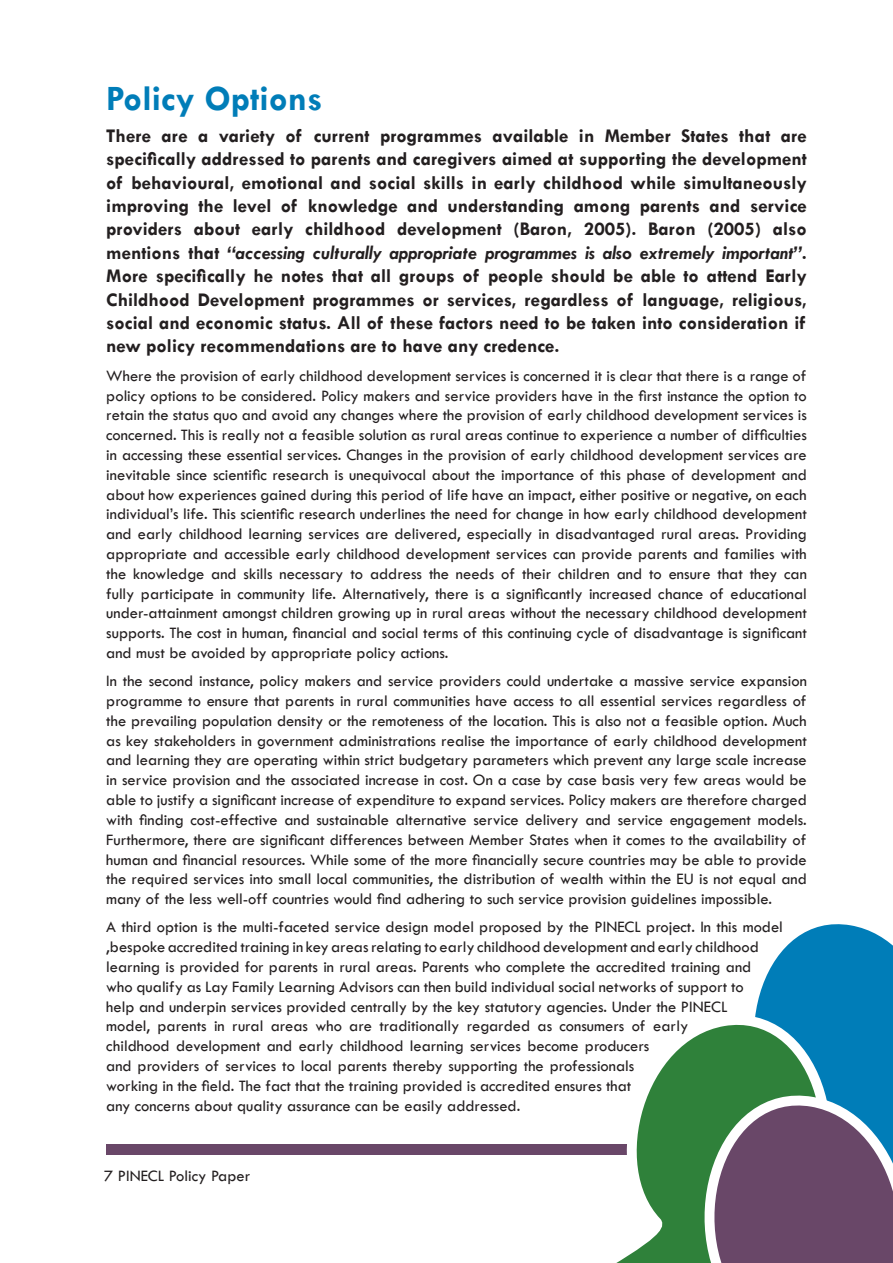
<style>
.page{position:relative;width:893px;height:1263px;background:#fff}
.page>*{position:absolute;margin:0;border:0;box-sizing:border-box;transform-origin:0 0}
.Headline{font:700 36px "Tw Cen";color:#007db8}
.t1{font:700 19.5px/23.4px "Tw Cen";color:#231f20;text-align:justify}
.t2{font:16.5px/19.8px "Tw Cen";color:#231f20;text-align:justify}
.s1{font-style:italic}
</style>
<div class="page">
<div style="left:106px;top:1144px;width:704px;height:10px;background:#694768"></div>
<svg style="left:760px;top:924px;width:133px;height:151px"></svg>
<svg style="left:407px;top:994px;width:483px;height:269px"></svg>
<svg style="left:646px;top:1075px;width:247px;height:188px;background:#5c6e6c"></svg>
<p class="Headline" style="left:106px;top:77px;width:218px">Policy Options</p>
<p class="t1" style="left:106px;top:123px;width:702px">There are a variety of current programmes available in Member States that are specifically addressed to parents and caregivers aimed at supporting the development of behavioural, emotional and social skills in early childhood while simultaneously improving the level of knowledge and understanding among parents and service providers about early childhood development (Baron, 2005). Baron (2005) also mentions that <span class="s1">“accessing culturally appropriate programmes is also extremely important”</span>.<br>More specifically he notes that all groups of people should be able to attend Early Childhood Development programmes or services, regardless of language, religious, social and economic status. All of these factors need to be taken into consideration if new policy recommendations are to have any credence.</p>
<p class="t2" style="left:106px;top:366px;width:702px">Where the provision of early childhood development services is concerned it is clear that there is a range of policy options to be considered. Policy makers and service providers have in the first instance the option to retain the status quo and avoid any changes where the provision of early childhood development services is concerned. This is really not a feasible solution as rural areas continue to experience a number of difficulties in accessing these essential services. Changes in the provision of early childhood development services are inevitable since scientific research is unequivocal about the importance of this phase of development and about how experiences gained during this period of life have an impact, either positive or negative, on each individual’s life. This scientific research underlines the need for change in how early childhood development and early childhood learning services are delivered, especially in disadvantaged rural areas. Providing appropriate and accessible early childhood development services can provide parents and families with the knowledge and skills necessary to address the needs of their children and to ensure that they can fully participate in community life. Alternatively, there is a significantly increased chance of educational under-attainment amongst children growing up in rural areas without the necessary childhood development supports. The cost in human, financial and social terms of this continuing cycle of disadvantage is significant and must be avoided by appropriate policy actions.</p>
<p class="t2" style="left:106px;top:671px;width:702px">In the second instance, policy makers and service providers could undertake a massive service expansion programme to ensure that parents in rural communities have access to all essential services regardless of the prevailing population density or the remoteness of the location. This is also not a feasible option. Much as key stakeholders in government administrations realise the importance of early childhood development and learning they are operating within strict budgetary parameters which prevent any large scale increase in service provision and the associated increase in cost. On a case by case basis very few areas would be able to justify a significant increase of expenditure to expand services. Policy makers are therefore charged with finding cost-effective and sustainable alternative service delivery and service engagement models.<br>Furthermore, there are significant differences between Member States when it comes to the availability of human and financial resources. While some of the more financially secure countries may be able to provide the required services into small local communities, the distribution of wealth within the EU is not equal and many of the less well-off countries would find adhering to such service provision guidelines impossible.</p>
<p class="t2" style="left:106px;top:917px;width:678px;text-align:left">A third option is the multi-faceted service design model proposed by the PINECL project. In this model ,bespoke accredited training in key areas relating to early childhood development and early childhood learning is provided for parents in rural areas. Parents who complete the accredited training and<br>who qualify as Lay Family Learning Advisors can then build individual social networks of support to<br>help and underpin services provided centrally by the key statutory agencies. Under the PINECL<br>model, parents in rural areas who are traditionally regarded as consumers of early<br>childhood development and early childhood learning services become producers<br>and providers of services to local parents thereby supporting the professionals<br>working in the field. The fact that the training provided is accredited ensures that<br>any concerns about quality assurance can be easily addressed.</p>
<p class="t2" style="left:104px;top:1166px;width:148px">7 PINECL Policy Paper</p>
</div>
